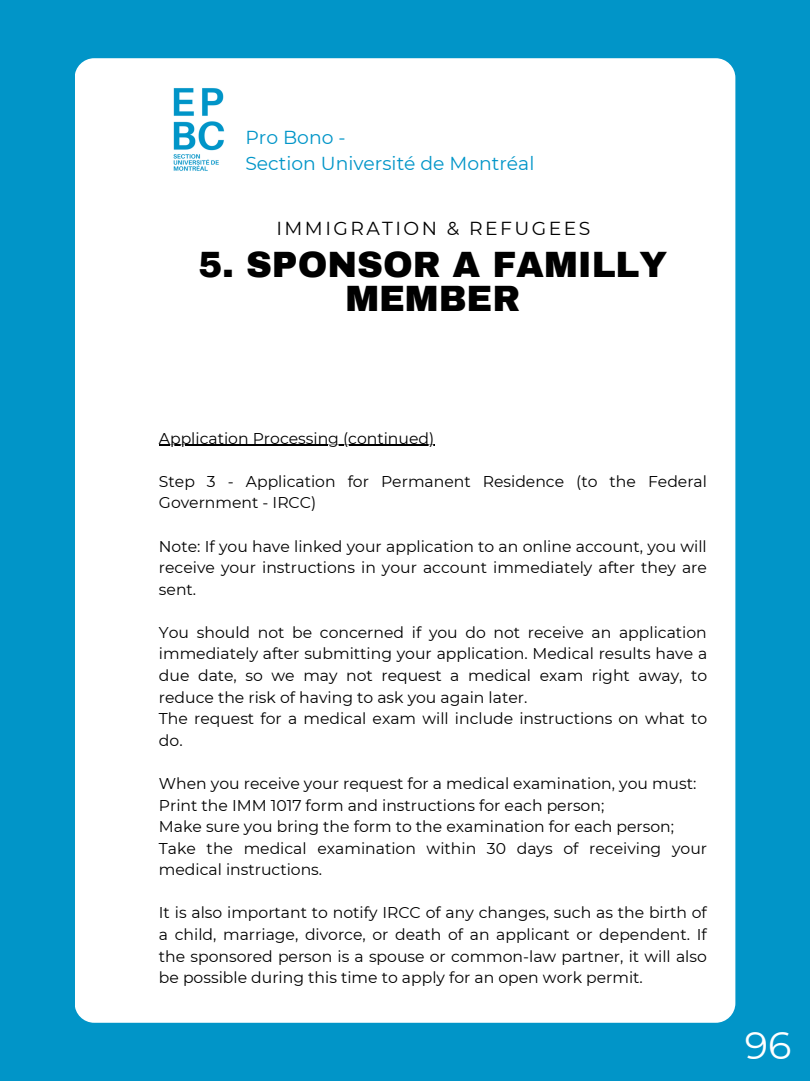
<style>
.page{position:relative;width:810px;height:1081px;background:#fff}
.page>*{position:absolute;margin:0;border:0;box-sizing:border-box;transform-origin:0 0}
.t1{font:38.25px "Montserrat";color:#fff}
.t2{font:900 35.75px/33.7px "Archivo";color:#000;text-align:center}
.t3{font:18.75px/26.2px "Montserrat";color:#0195c8}
.t4{font:18.75px "Montserrat";letter-spacing:.13em;color:#000}
.t5{font:15.62px/21.6px "Montserrat";color:#000}
</style>
<div class="page">
<div style="left:0;top:0;width:810px;height:1080px;background:#0195c8"></div>
<div style="left:75px;top:58px;width:660px;height:963px;background:#fff;border-radius:20px"></div>
<img style="left:173px;top:88px;width:52px;height:83px">
<hr style="left:159px;top:444px;width:275px;height:2px;background:#000">
<p class="t3" style="left:245px;top:124px;width:290px">Pro Bono -<br>Section Université de Montréal</p>
<p class="t4" style="left:276px;top:216px;width:315px">IMMIGRATION &amp; REFUGEES</p>
<h2 class="t2" style="left:198px;top:248px;width:470px">5. SPONSOR A FAMILLY<br>MEMBER</h2>
<p class="t5" style="left:159px;top:427px;width:277px">Application Processing (continued)</p>
<p class="t5" style="left:159px;top:470px;width:550px">Step 3 - Application for Permanent Residence (to the Federal<br>Government - IRCC)</p>
<p class="t5" style="left:159px;top:535px;width:550px;text-align:justify">Note: If you have linked your application to an online account, you will receive your instructions in your account immediately after they are sent.</p>
<p class="t5" style="left:159px;top:621px;width:550px">You should not be concerned if you do not receive an application immediately after submitting your application. Medical results have a due date, so we may not request a medical exam right away, to reduce the risk of having to ask you again later.<br>The request for a medical exam will include instructions on what to do.</p>
<p class="t5" style="left:159px;top:772px;width:550px">When you receive your request for a medical examination, you must:<br>Print the IMM 1017 form and instructions for each person;<br>Make sure you bring the form to the examination for each person; Take the medical examination within 30 days of receiving your medical instructions.</p>
<p class="t5" style="left:159px;top:901px;width:550px;text-align:justify">It is also important to notify IRCC of any changes, such as the birth of a child, marriage, divorce, or death of an applicant or dependent. If the sponsored person is a spouse or common-law partner, it will also be possible during this time to apply for an open work permit.</p>
<h1 class="t1" style="left:745px;top:1021px;width:48px">96</h1>
</div>
